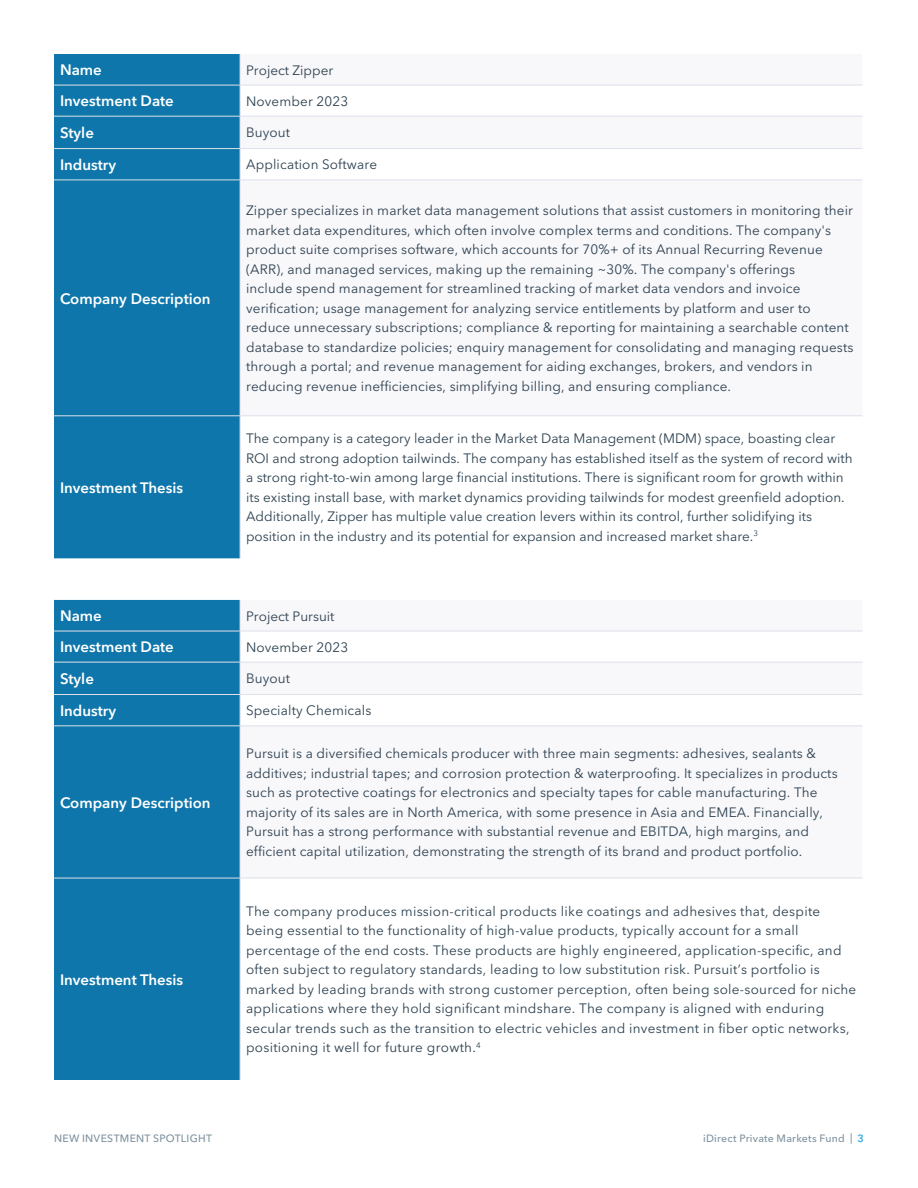
<style>
.page{position:relative;width:918px;height:1188px;background:#fff}
.page>*{position:absolute;margin:0;border:0;box-sizing:border-box;transform-origin:0 0}
.t1{font:600 15px "Avenir Next LT Pro";color:#fff}
.Body_Copy{font:13.5px/19.5px "Avenir Next LT Pro";letter-spacing:.01em;color:#2c4150}
.t2{font:500 10.5px "Avenir Next LT Pro";letter-spacing:.025em;color:#7f929f}
.s1{font-weight:600;color:#2fa8df}
</style>
<div class="page">
<div style="left:54px;top:54px;width:186px;height:504px;background:#0e76aa"></div>
<svg style="left:241px;top:84px;width:621px;height:96px"></svg>
<hr style="left:240px;top:54px;width:1px;height:31px;background:#dce1ea">
<hr style="left:54px;top:85px;width:186px;height:1px;background:#dce1ea">
<hr style="left:240px;top:85px;width:622px;height:1px;background:#dce1ea">
<hr style="left:240px;top:85px;width:1px;height:31px;background:#dce1ea">
<hr style="left:54px;top:116px;width:186px;height:1px;background:#dce1ea">
<hr style="left:240px;top:116px;width:622px;height:1px;background:#dce1ea">
<hr style="left:240px;top:117px;width:1px;height:31px;background:#dce1ea">
<hr style="left:54px;top:148px;width:186px;height:1px;background:#dce1ea">
<hr style="left:240px;top:148px;width:622px;height:1px;background:#dce1ea">
<hr style="left:240px;top:149px;width:1px;height:31px;background:#dce1ea">
<hr style="left:54px;top:180px;width:186px;height:1px;background:#dce1ea">
<hr style="left:240px;top:180px;width:622px;height:1px;background:#dce1ea">
<hr style="left:240px;top:180px;width:1px;height:235px;background:#dce1ea">
<hr style="left:54px;top:415px;width:186px;height:1px;background:#dce1ea">
<hr style="left:240px;top:415px;width:622px;height:1px;background:#dce1ea">
<hr style="left:240px;top:416px;width:1px;height:142px;background:#dce1ea">
<div style="left:54px;top:600px;width:186px;height:480px;background:#0e76aa"></div>
<svg style="left:241px;top:630px;width:621px;height:248px"></svg>
<hr style="left:240px;top:600px;width:1px;height:31px;background:#dce1ea">
<hr style="left:54px;top:631px;width:186px;height:1px;background:#dce1ea">
<hr style="left:240px;top:631px;width:622px;height:1px;background:#dce1ea">
<hr style="left:240px;top:631px;width:1px;height:31px;background:#dce1ea">
<hr style="left:54px;top:662px;width:186px;height:1px;background:#dce1ea">
<hr style="left:240px;top:662px;width:622px;height:1px;background:#dce1ea">
<hr style="left:240px;top:662px;width:1px;height:32px;background:#dce1ea">
<hr style="left:54px;top:694px;width:186px;height:1px;background:#dce1ea">
<hr style="left:240px;top:694px;width:622px;height:1px;background:#dce1ea">
<hr style="left:240px;top:695px;width:1px;height:30px;background:#dce1ea">
<hr style="left:54px;top:725px;width:186px;height:1px;background:#dce1ea">
<hr style="left:240px;top:725px;width:622px;height:1px;background:#dce1ea">
<hr style="left:240px;top:726px;width:1px;height:152px;background:#dce1ea">
<hr style="left:54px;top:878px;width:186px;height:1px;background:#dce1ea">
<hr style="left:240px;top:878px;width:622px;height:1px;background:#dce1ea">
<hr style="left:240px;top:878px;width:1px;height:202px;background:#dce1ea">
<p class="t1" style="left:60px;top:61px;width:43px">Name</p>
<p class="Body_Copy" style="left:246px;top:60px;width:89px">Project Zipper</p>
<p class="t1" style="left:60px;top:92px;width:115px">Investment Date</p>
<p class="Body_Copy" style="left:246px;top:91px;width:104px">November 2023</p>
<p class="t1" style="left:60px;top:124px;width:35px">Style</p>
<p class="Body_Copy" style="left:246px;top:123px;width:46px">Buyout</p>
<p class="t1" style="left:60px;top:156px;width:58px">Industry</p>
<p class="Body_Copy" style="left:246px;top:155px;width:133px">Application Software</p>
<p class="t1" style="left:60px;top:289px;width:152px">Company Description</p>
<p class="t1" style="left:60px;top:478px;width:125px">Investment Thesis</p>
<p class="Body_Copy" style="left:246px;top:201px;width:609px">Zipper specializes in market data management solutions that assist customers in monitoring their market data expenditures, which often involve complex terms and conditions. The company's product suite comprises software, which accounts for 70%+ of its Annual Recurring Revenue (ARR), and managed services, making up the remaining ~30%. The company's offerings<br>include spend management for streamlined tracking of market data vendors and invoice verification; usage management for analyzing service entitlements by platform and user to reduce unnecessary subscriptions; compliance &amp; reporting for maintaining a searchable content database to standardize policies; enquiry management for consolidating and managing requests through a portal; and revenue management for aiding exchanges, brokers, and vendors in reducing revenue inefficiencies, simplifying billing, and ensuring compliance.</p>
<p class="Body_Copy" style="left:246px;top:429px;width:608px">The company is a category leader in the Market Data Management (MDM) space, boasting clear ROI and strong adoption tailwinds. The company has established itself as the system of record with a strong right-to-win among large financial institutions. There is significant room for growth within its existing install base, with market dynamics providing tailwinds for modest greenfield adoption.<br>Additionally, Zipper has multiple value creation levers within its control, further solidifying its position in the industry and its potential for expansion and increased market share.<sup>3</sup></p>
<p class="t1" style="left:60px;top:607px;width:43px">Name</p>
<p class="Body_Copy" style="left:246px;top:606px;width:90px">Project Pursuit</p>
<p class="t1" style="left:60px;top:638px;width:115px">Investment Date</p>
<p class="Body_Copy" style="left:246px;top:637px;width:104px">November 2023</p>
<p class="t1" style="left:60px;top:670px;width:35px">Style</p>
<p class="Body_Copy" style="left:246px;top:669px;width:46px">Buyout</p>
<p class="t1" style="left:60px;top:701px;width:58px">Industry</p>
<p class="Body_Copy" style="left:246px;top:701px;width:127px">Specialty Chemicals</p>
<p class="t1" style="left:60px;top:793px;width:152px">Company Description</p>
<p class="t1" style="left:60px;top:970px;width:125px">Investment Thesis</p>
<p class="Body_Copy" style="left:246px;top:744px;width:593px">Pursuit is a diversified chemicals producer with three main segments: adhesives, sealants &amp; additives; industrial tapes; and corrosion protection &amp; waterproofing. It specializes in products such as protective coatings for electronics and specialty tapes for cable manufacturing. The majority of its sales are in North America, with some presence in Asia and EMEA. Financially, Pursuit has a strong performance with substantial revenue and EBITDA, high margins, and efficient capital utilization, demonstrating the strength of its brand and product portfolio.</p>
<p class="Body_Copy" style="left:246px;top:901px;width:612px">The company produces mission-critical products like coatings and adhesives that, despite being essential to the functionality of high-value products, typically account for a small percentage of the end costs. These products are highly engineered, application-specific, and often subject to regulatory standards, leading to low substitution risk. Pursuit’s portfolio is marked by leading brands with strong customer perception, often being sole-sourced for niche applications where they hold significant mindshare. The company is aligned with enduring secular trends such as the transition to electric vehicles and investment in fiber optic networks, positioning it well for future growth.<sup>4</sup></p>
<p class="t2" style="left:54px;top:1132px;width:160px">NEW INVESTMENT SPOTLIGHT</p>
<p class="t2" style="left:703px;top:1132px;width:162px">iDirect Private Markets Fund | <span class="s1">3</span></p>
</div>
